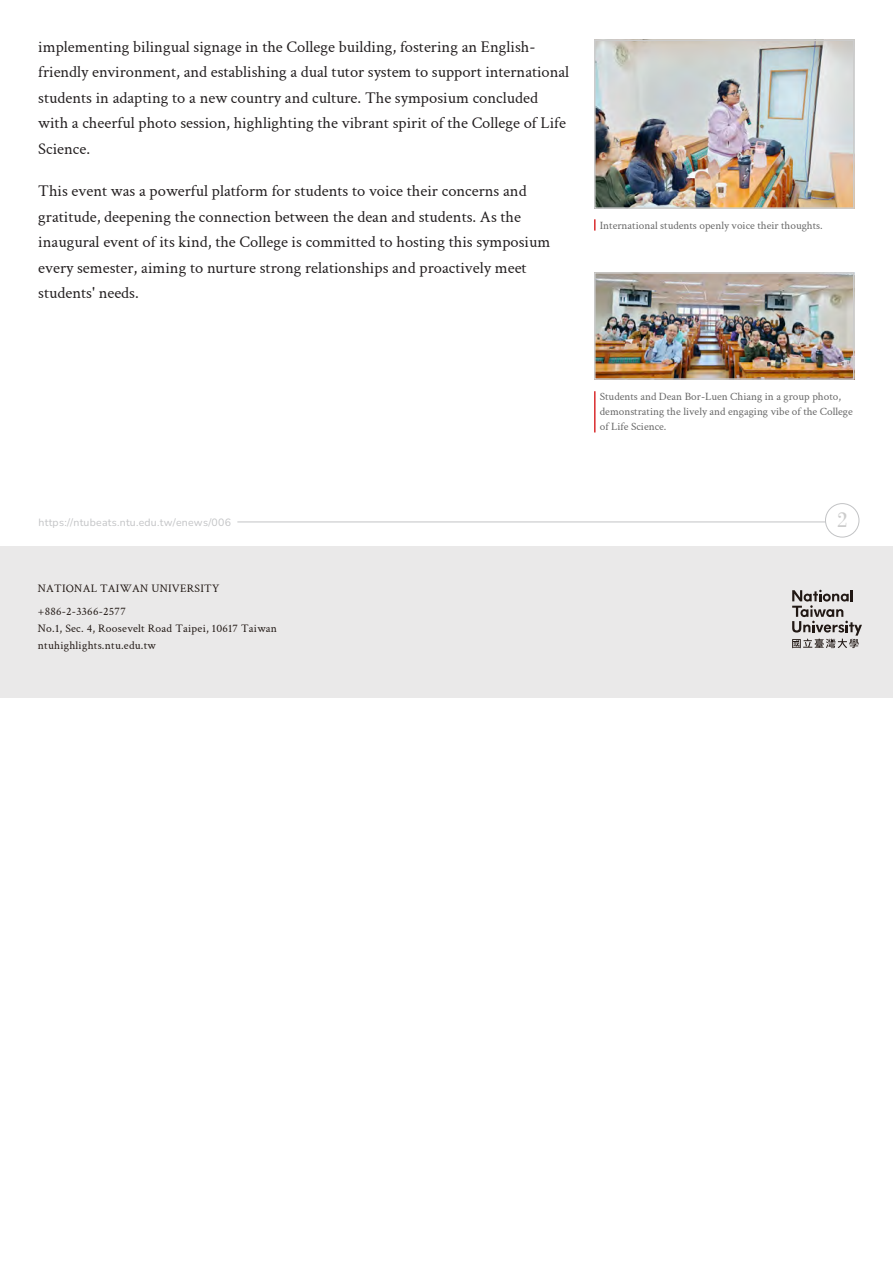
<style>
.page{position:relative;width:893px;height:1263px;background:#fff}
.page>*{position:absolute;margin:0;border:0;box-sizing:border-box;transform-origin:0 0}
.t1{font:22.5px "Bodoni";color:#ccc}
.t2{font:16.5px/25.5px "Crimson Text";color:#231f20}
.t3{font:11.55px/23.1px "Crimson Text";letter-spacing:.02em;color:#211814}
.t4{font:11.25px/15px "Crimson Text";color:#666}
.t5{font:200 10.5px "Nunito";letter-spacing:.025em;color:#c2c3c5}
</style>
<div class="page">
<svg style="left:594px;top:219px;width:2px;height:12px"></svg>
<hr style="left:594px;top:391px;width:2px;height:41px;background:#d92c2e">
<img style="left:597px;top:43px;width:255px;height:163px">
<div style="left:594px;top:40px;width:261px;height:169px;border:2px solid #ccc"></div>
<img style="left:597px;top:275px;width:255px;height:102px">
<div style="left:594px;top:272px;width:261px;height:108px;border:2px solid #ccc"></div>
<div style="left:0;top:546px;width:893px;height:151px;background:#eae9e9"></div>
<svg style="left:792px;top:590px;width:70px;height:58px"></svg>
<hr style="left:237px;top:522px;width:601px;height:1px;background:#c2c3c5">
<div style="left:825px;top:504px;width:34px;height:33px;background:#fff;border-radius:50%"></div>
<div style="left:825px;top:503px;width:34px;height:34px;border:1px solid #c2c3c5;border-radius:50%"></div>
<p class="t2" style="left:38px;top:33px;width:533px">implementing bilingual signage in the College building, fostering an English&shy;friendly environment, and establishing a dual tutor system to support international students in adapting to a new country and culture. The symposium concluded with a cheerful photo session, highlighting the vibrant spirit of the College of Life Science.</p>
<p class="t2" style="left:38px;top:178px;width:514px">This event was a powerful platform for students to voice their concerns and gratitude, deepening the connection between the dean and students. As the inaugural event of its kind, the College is committed to hosting this symposium every semester, aiming to nurture strong relationships and proactively meet students' needs.</p>
<p class="t4" style="left:600px;top:217px;width:224px">International students openly voice their thoughts.</p>
<p class="t4" style="left:600px;top:389px;width:255px">Students and Dean Bor-Luen Chiang in a group photo, demonstrating the lively and engaging vibe of the College of Life Science.</p>
<p class="t5" style="left:39px;top:515px;width:194px">https://ntubeats.ntu.edu.tw/enews/006</p>
<p class="t1" style="left:837px;top:506px;width:13px">2</p>
<p class="t3" style="left:38px;top:576px;width:183px">NATIONAL TAIWAN UNIVERSITY +886-2-3366-2577</p>
<p class="t3" style="left:38px;top:619px;width:241px;line-height:16.8px">No.1, Sec. 4, Roosevelt Road Taipei, 10617 Taiwan ntuhighlights.ntu.edu.tw</p>
</div>
